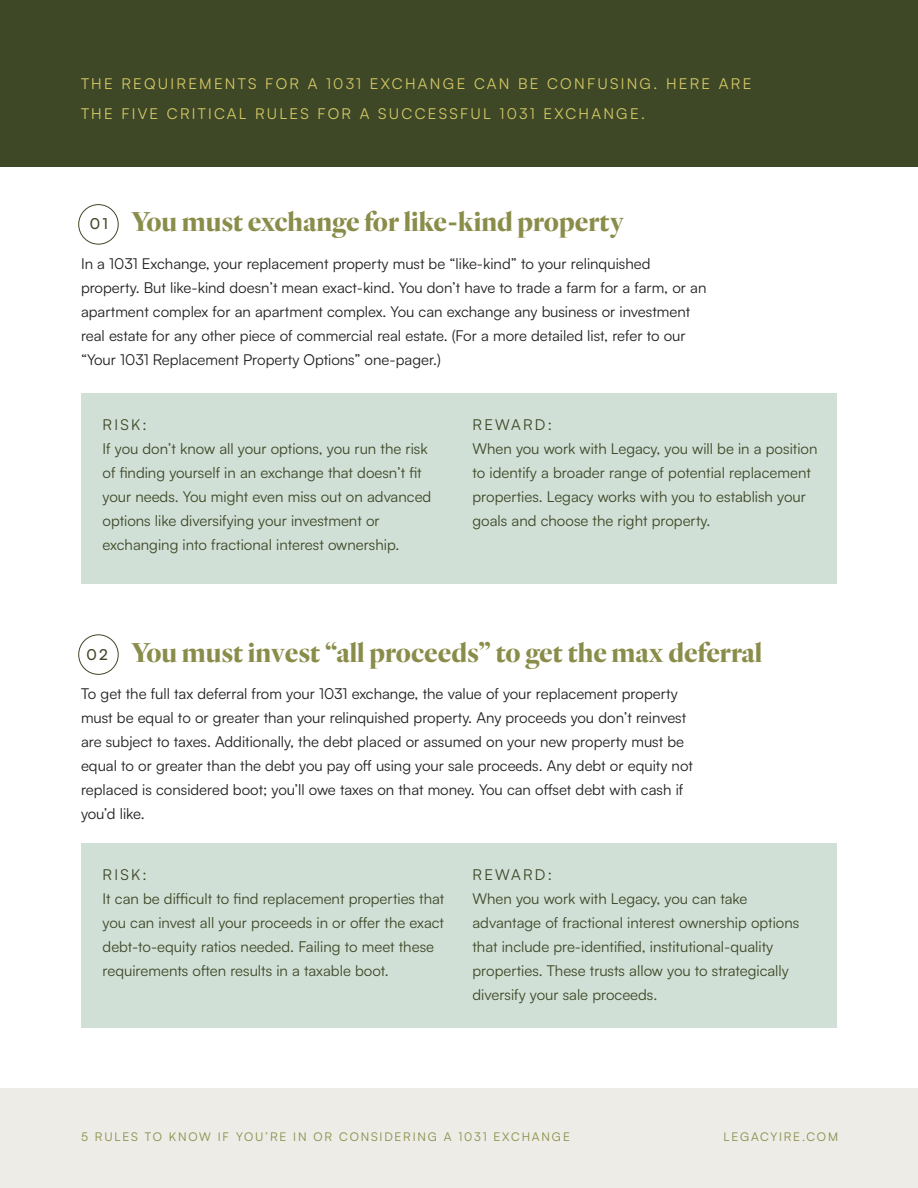
<style>
.page{position:relative;width:918px;height:1188px;background:#fff}
.page>*{position:absolute;margin:0;border:0;box-sizing:border-box;transform-origin:0 0}
.Headers{font:700 27px "Reiher Headline";color:#8a8d4a}
.Body{font:15px/24px "Satoshi";color:#231f20}
.Body-2{font:15px/24px "Satoshi";color:#3e4827}
.Intro_Copy{font:15px/30px "Satoshi";letter-spacing:.15em;color:#d3c763}
.Intro_Copy-2{font:15px "Satoshi";letter-spacing:.15em;color:#3e4827}
.Numbers{font:500 15px "Satoshi";color:#3e4827}
.t1{font:12px "Satoshi";letter-spacing:.15em;color:#8a8d4a}
</style>
<div class="page">
<div style="left:81px;top:393px;width:756px;height:191px;background:#d1e0d7"></div>
<div style="left:81px;top:843px;width:756px;height:184px;background:#d1e0d7"></div>
<div style="left:0;top:0;width:918px;height:166px;background:#3e4827"></div>
<div style="left:0;top:1089px;width:918px;height:99px;background:#edece6"></div>
<div style="left:78px;top:204px;width:41px;height:41px;border:1px solid #3e4827;border-radius:50%"></div>
<div style="left:78px;top:634px;width:41px;height:41px;border:1px solid #3e4827;border-radius:50%"></div>
<p class="Intro_Copy" style="left:81px;top:68px;width:672px">THE REQUIREMENTS FOR A 1031 EXCHANGE CAN BE CONFUSING. HERE ARE<br>THE FIVE CRITICAL RULES FOR A SUCCESSFUL 1031 EXCHANGE.</p>
<p class="Headers" style="left:131px;top:205px;width:495px">You must exchange for like-kind property</p>
<p class="Body" style="left:81px;top:251px;width:627px">In a 1031 Exchange, your replacement property must be “like-kind” to your relinquished property. But like-kind doesn’t mean exact-kind. You don’t have to trade a farm for a farm, or an apartment complex for an apartment complex. You can exchange any business or investment real estate for any other piece of commercial real estate. (For a more detailed list, refer to our “Your 1031 Replacement Property Options” one-pager.)</p>
<p class="Numbers" style="left:90px;top:213px;width:20px">01</p>
<p class="Intro_Copy-2" style="left:103px;top:415px;width:46px">RISK:</p>
<p class="Body-2" style="left:103px;top:436px;width:330px">If you don’t know all your options, you run the risk of finding yourself in an exchange that doesn’t fit your needs. You might even miss out on advanced options like diversifying your investment or exchanging into fractional interest ownership.</p>
<p class="Intro_Copy-2" style="left:472px;top:415px;width:81px">REWARD:</p>
<p class="Body-2" style="left:472px;top:436px;width:346px">When you work with Legacy, you will be in a position to identify a broader range of potential replacement properties. Legacy works with you to establish your goals and choose the right property.</p>
<p class="Headers" style="left:131px;top:635px;width:633px">You must invest “all proceeds” to get the max deferral</p>
<p class="Body" style="left:81px;top:681px;width:614px">To get the full tax deferral from your 1031 exchange, the value of your replacement property must be equal to or greater than your relinquished property. Any proceeds you don’t reinvest are subject to taxes. Additionally, the debt placed or assumed on your new property must be equal to or greater than the debt you pay off using your sale proceeds. Any debt or equity not replaced is considered boot; you’ll owe taxes on that money. You can offset debt with cash if you’d like.</p>
<p class="Numbers" style="left:87px;top:644px;width:23px">02</p>
<p class="Intro_Copy-2" style="left:103px;top:864px;width:46px">RISK:</p>
<p class="Body-2" style="left:103px;top:886px;width:343px">It can be difficult to find replacement properties that you can invest all your proceeds in or offer the exact debt-to-equity ratios needed. Failing to meet these requirements often results in a taxable boot.</p>
<p class="Intro_Copy-2" style="left:472px;top:864px;width:81px">REWARD:</p>
<p class="Body-2" style="left:472px;top:886px;width:328px">When you work with Legacy, you can take advantage of fractional interest ownership options that include pre-identified, institutional-quality properties. These trusts allow you to strategically diversify your sale proceeds.</p>
<p class="t1" style="left:81px;top:1128px;width:490px">5 RULES TO KNOW IF YOU’RE IN OR CONSIDERING A 1031 EXCHANGE</p>
<p class="t1" style="left:724px;top:1128px;width:116px">LEGACYIRE.COM</p>
</div>
